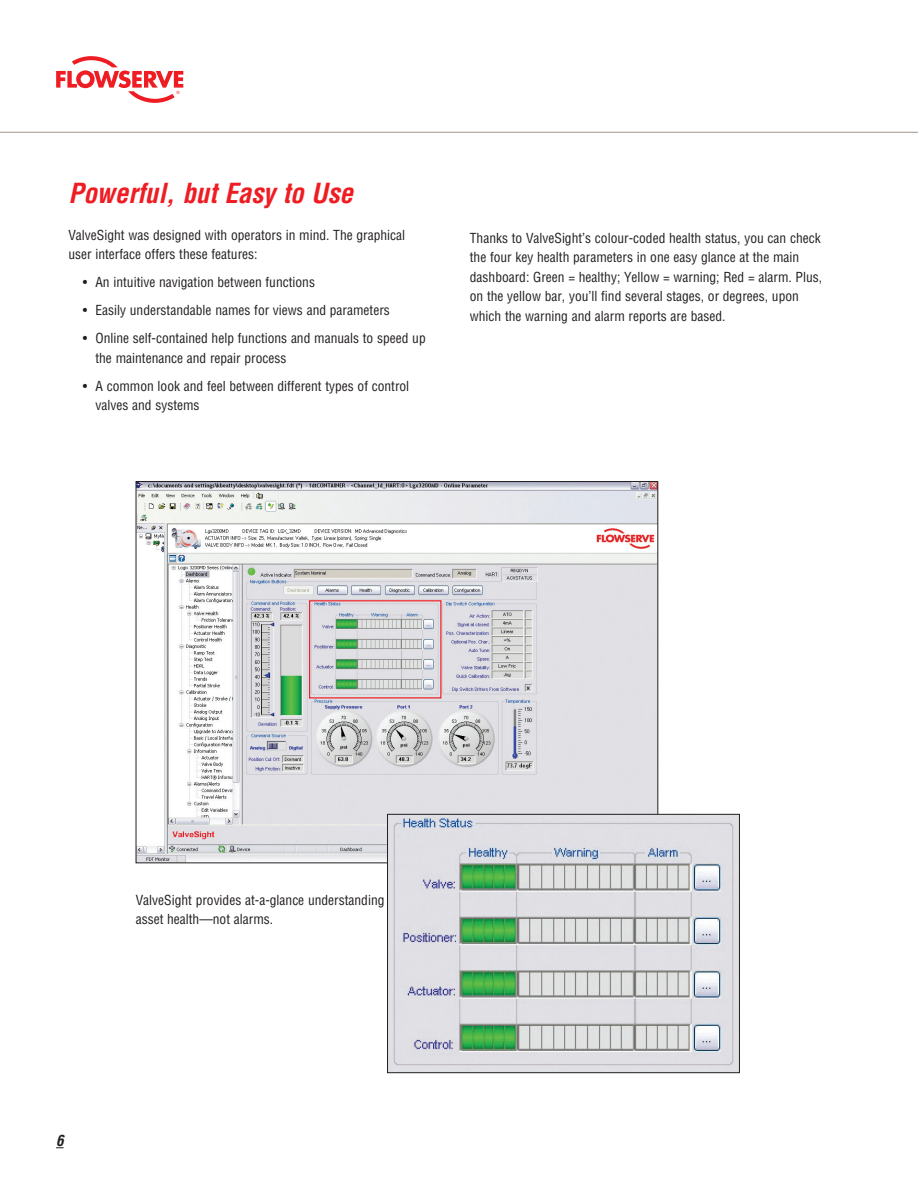
<style>
.page{position:relative;width:918px;height:1188px;background:#fff}
.page>*{position:absolute;margin:0;border:0;box-sizing:border-box;transform-origin:0 0}
.Page_Header{font:italic 700 condensed 27px "Helvetica LT Std";color:#ee1d23}
.t1{font:italic 700 condensed 15px "Helvetica LT Std";color:#231f20}
.Body_Copy{font:condensed 13.5px/19.5px "Helvetica LT Std";color:#231f20}
</style>
<div class="page">
<hr style="left:0;top:132px;width:918px;height:1px;background:#a1968b">
<svg style="left:56px;top:56px;width:127px;height:47px"></svg>
<img style="left:138px;top:483px;width:518px;height:378px">
<img style="left:389px;top:816px;width:349px;height:255px">
<div style="left:387px;top:814px;width:353px;height:259px;border:1px solid #231f20"></div>
<div style="left:309px;top:600px;width:132px;height:98px;border:1px solid #ee1d23"></div>
<p class="Page_Header" style="left:68px;top:177px;width:286px">Powerful, but Easy to Use</p>
<p class="Body_Copy" style="left:68px;top:225px;width:338px">ValveSight was designed with operators in mind. The graphical user interface offers these features:</p>
<p class="Body_Copy" style="left:83px;top:273px;width:234px">• An intuitive navigation between functions</p>
<p class="Body_Copy" style="left:83px;top:301px;width:309px">• Easily understandable names for views and parameters</p>
<p class="Body_Copy" style="left:95px;top:329px;width:332px;text-indent:-13px">• Online self-contained help functions and manuals to speed up the maintenance and repair process</p>
<p class="Body_Copy" style="left:95px;top:376px;width:315px;text-indent:-13px">• A common look and feel between different types of control valves and systems</p>
<p class="Body_Copy" style="left:470px;top:228px;width:354px">Thanks to ValveSight’s colour-coded health status, you can check the four key health parameters in one easy glance at the main dashboard: Green = healthy; Yellow = warning; Red = alarm. Plus, on the yellow bar, you’ll find several stages, or degrees, upon which the warning and alarm reports are based.</p>
<p class="Body_Copy" style="left:136px;top:890px;width:265px">ValveSight provides at-a-glance understanding of asset health—not alarms.</p>
<p class="t1" style="left:56px;top:1131px;width:9px">6</p>
</div>
